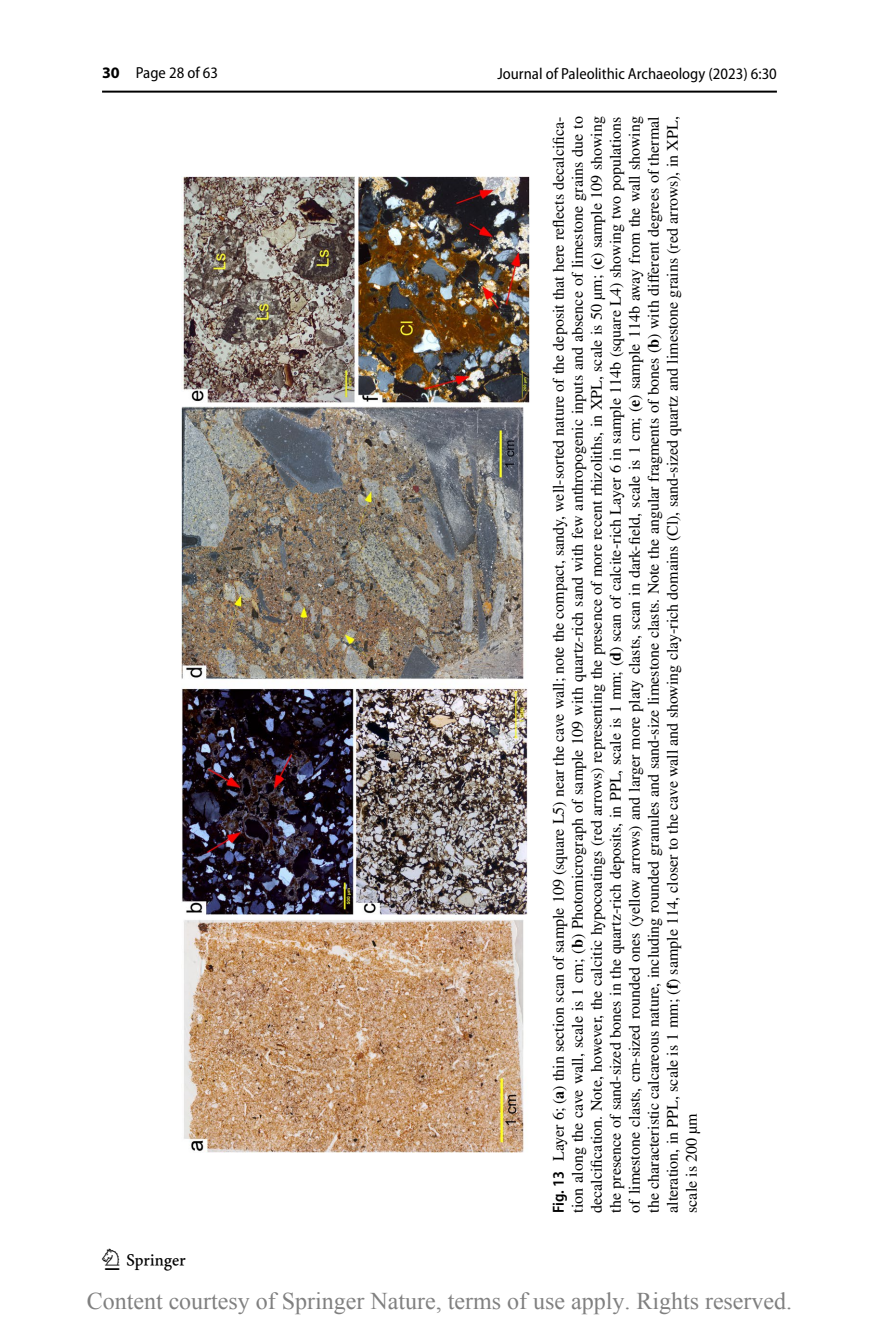
<style>
.page{position:relative;width:879px;height:1333px;background:#fff}
.page>*{position:absolute;margin:0;border:0;box-sizing:border-box;transform-origin:0 0}
.t1{font:30px "Springnew Regular 4";color:#000}
.t2{font:24px "Times New Roman";color:#808080}
.t3{font:16px/19px "STIX";color:#000;text-align:justify}
.t4{font:semi-condensed 16px "Myriad Pro";color:#000}
.s1{font-weight:700;font-stretch:normal}
.s2{font-family:"Myriad Pro";font-weight:600;font-stretch:semi-condensed}
.s3{font-weight:700}
</style>
<div class="page">
<hr style="left:102px;top:91px;width:675px;height:2px;background:#000">
<img style="left:181px;top:177px;width:348px;height:975px">
<p class="t4" style="left:102px;top:64px;width:118px"><span class="s1">30</span> Page 28 of 63</p>
<h1 class="t1" style="left:105px;top:1248px;width:83px">1 3</h1>
<p class="t4" style="left:497px;top:65px;width:281px">Journal of Paleolithic Archaeology (2023) 6:30</p>
<p class="t3" style="left:550px;top:1212px;width:1098px;rotate:-90deg"><span class="s2">Fig. 13</span> Layer 6; (<span class="s3">a</span>) thin section scan of sample 109 (square L5) near the cave wall; note the compact, sandy, well-sorted nature of the deposit that here reflects decalcifica&shy;tion along the cave wall, scale is 1 cm; (<span class="s3">b</span>) Photomicrograph of sample 109 with quartz-rich sand with few anthropogenic inputs and absence of limestone grains due to decalcification. Note, however, the calcitic hypocoatings (red arrows) representing the presence of more recent rhizoliths, in XPL, scale is 50 µm; (<span class="s3">c</span>) sample 109 showing the presence of sand-sized bones in the quartz-rich deposits, in PPL, scale is 1 mm; (<span class="s3">d</span>) scan of calcite-rich Layer 6 in sample 114b (square L4) showing two populations of limestone clasts, cm-sized rounded ones (yellow arrows) and larger more platy clasts, scan in dark-field, scale is 1 cm; (<span class="s3">e</span>) sample 114b away from the wall showing the characteristic calcareous nature, including rounded granules and sand-size limestone clasts. Note the angular fragments of bones (<span class="s3">b</span>) with different degrees of thermal alteration, in PPL, scale is 1 mm; (<span class="s3">f</span>) sample 114, closer to the cave wall and showing clay-rich domains (Cl), sand-sized quartz and limestone grains (red arrows), in XPL, scale is 200 µm</p>
<h2 class="t2" style="left:87px;top:1292px;width:707px">Content courtesy of Springer Nature, terms of use apply. Rights reserved.</h2>
</div>
